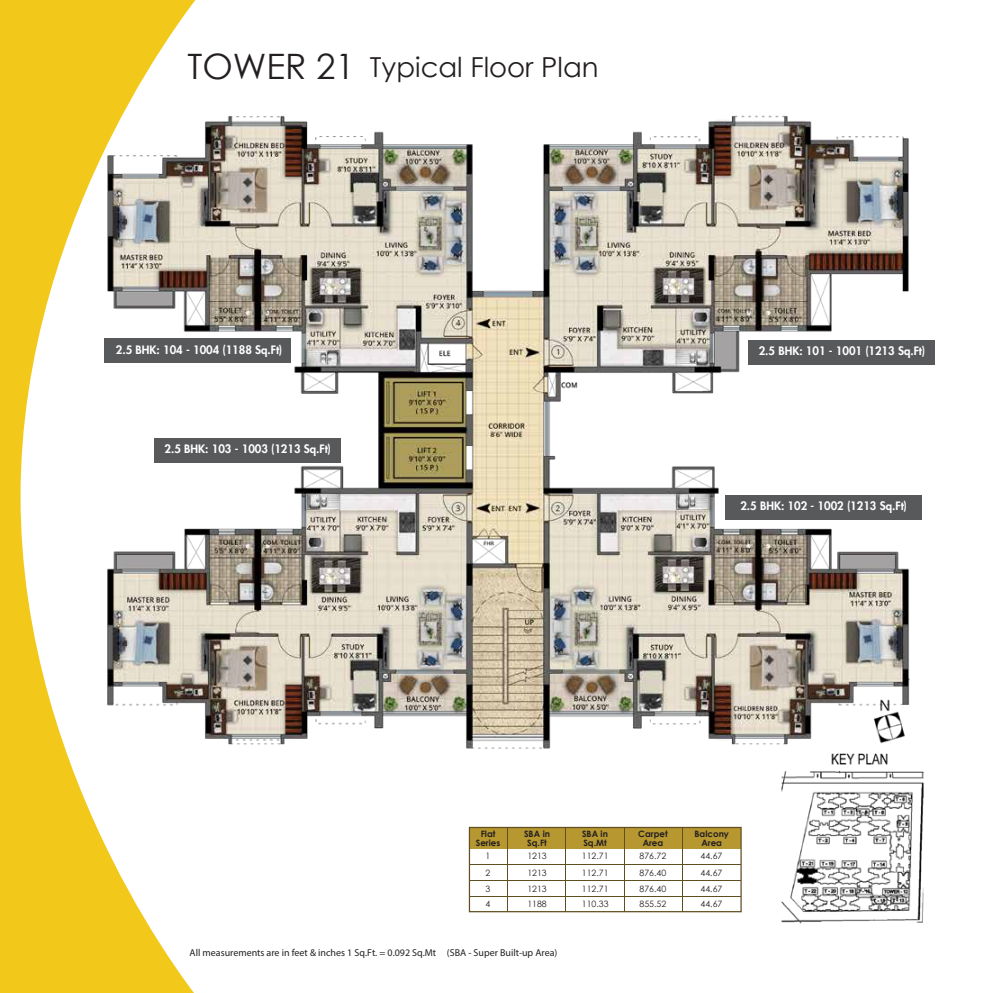
<style>
.page{position:relative;width:993px;height:993px;background:#fff}
.page>*{position:absolute;margin:0;border:0;box-sizing:border-box;transform-origin:0 0}
.t1{font:27.5px "Century Gothic";color:#231f20}
.t2{font:800 11.38px "Futura LT";color:#fff}
.t3{font:10px "Myriad Pro";color:#231f20}
.t4{font:8.75px/16.4px "Century Gothic";color:#231f20;text-align:justify}
.t5{font:700 8.75px/9px "Century Gothic";color:#231f20;text-align:center}
.s1{font-size:35px}
</style>
<div class="page">
<svg style="left:0;top:0;width:196px;height:992px;fill:#f2c91a"></svg>
<img style="left:104px;top:111px;width:805px;height:638px">
<svg style="left:468px;top:826px;width:273px;height:86px"></svg>
<div style="left:104px;top:339px;width:187px;height:24px;background:#58595b"></div>
<div style="left:747px;top:340px;width:187px;height:24px;background:#58595b"></div>
<div style="left:725px;top:495px;width:196px;height:24px;background:#58595b"></div>
<div style="left:155px;top:438px;width:185px;height:24px;background:#58595b"></div>
<img style="left:770px;top:697px;width:154px;height:226px">
<h1 class="t1" style="left:187px;top:50px;width:412px"><span class="s1">TOWER 21</span> Typical Floor Plan</h1>
<p class="t2" style="left:116px;top:342px;width:168px">2.5 BHK: 104 - 1004 (1188 Sq.Ft)</p>
<p class="t2" style="left:758px;top:343px;width:168px">2.5 BHK: 101 - 1001 (1213 Sq.Ft)</p>
<p class="t2" style="left:164px;top:441px;width:168px">2.5 BHK: 103 - 1003 (1213 Sq.Ft)</p>
<p class="t2" style="left:740px;top:498px;width:168px">2.5 BHK: 102 - 1002 (1213 Sq.Ft)</p>
<p class="t5" style="left:475px;top:828px;width:26px">Flat<br>Series</p>
<p class="t4" style="left:485px;top:847px;width:6px">1<br>2<br>3</p>
<p class="t4" style="left:485px;top:895px;width:6px">4</p>
<p class="t5" style="left:524px;top:829px;width:27px">SBA in<br>Sq.Ft</p>
<p class="t5" style="left:638px;top:829px;width:31px">Carpet<br>Area</p>
<p class="t5" style="left:694px;top:829px;width:36px">Balcony<br>Area</p>
<p class="t5" style="left:582px;top:829px;width:27px;text-align:left">SBA in<br>Sq.Mt</p>
<p class="t4" style="left:527px;top:847px;width:21px">1213<br>1213<br>1213</p>
<p class="t4" style="left:527px;top:895px;width:21px">1188</p>
<p class="t4" style="left:581px;top:847px;width:28px">112.71<br>112.71<br>112.71</p>
<p class="t4" style="left:581px;top:895px;width:28px">110.33</p>
<p class="t4" style="left:639px;top:847px;width:28px">876.72<br>876.40<br>876.40</p>
<p class="t4" style="left:639px;top:895px;width:28px">855.52</p>
<p class="t4" style="left:700px;top:847px;width:23px">44.67<br>44.67<br>44.67</p>
<p class="t4" style="left:700px;top:895px;width:23px">44.67</p>
<p class="t3" style="left:189px;top:946px;width:369px">All measurements are in feet &amp; inches 1 Sq.Ft. = 0.092 Sq.Mt (SBA - Super Built-up Area)</p>
</div>
